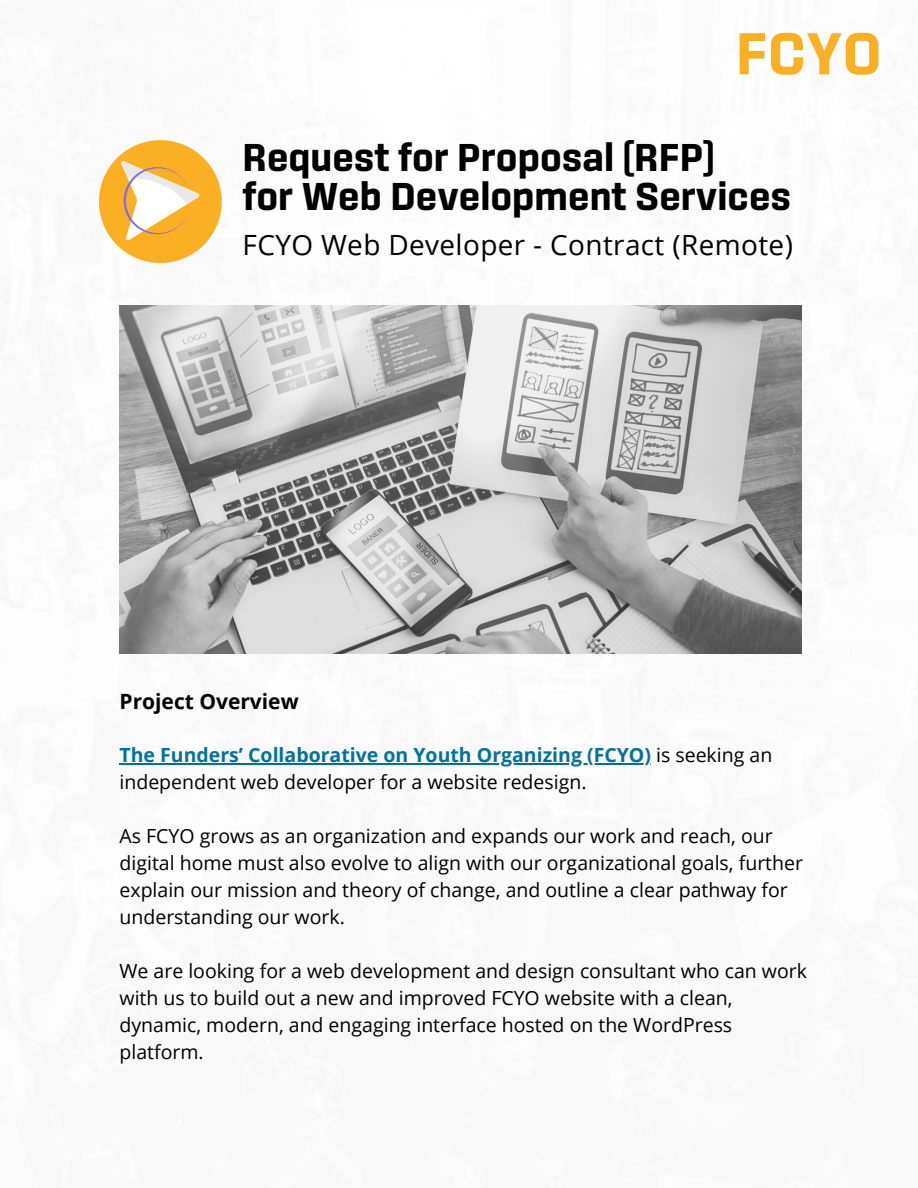
<style>
.page{position:relative;width:918px;height:1188px;background:#fff}
.page>*{position:absolute;margin:0;border:0;box-sizing:border-box;transform-origin:0 0}
.t1{font:700 60.3px "Sinter";color:#fbb024}
.t2{font:700 39.75px "Sinter";color:#000}
.t3{font:27.9px "Open Sans";letter-spacing:.015em;color:#000}
.t4{font:700 21px "Open Sans";color:#000}
.t5{font:19.5px/27px "Open Sans";color:#000}
.s1{font-weight:700;color:#007299}
</style>
<div class="page">
<img style="left:120px;top:306px;width:681px;height:348px">
<div style="left:99px;top:140px;width:123px;height:123px;background:#fbb024;border-radius:50%"></div>
<svg style="left:121px;top:161px;width:78px;height:79px"></svg>
<hr style="left:120px;top:763px;width:531px;height:1px;background:#007299">
<p class="t1" style="left:736px;top:28px;width:148px">FCYO</p>
<p class="t2" style="left:243px;top:141px;width:474px">Request for Proposal (RFP)</p>
<p class="t2" style="left:243px;top:180px;width:550px">for Web Development Services</p>
<p class="t3" style="left:243px;top:225px;width:552px">FCYO Web Developer - Contract (Remote)</p>
<p class="t4" style="left:120px;top:686px;width:181px">Project Overview</p>
<p class="t5" style="left:120px;top:741px;width:654px"><span class="s1">The Funders’ Collaborative on Youth Organizing (FCYO)</span> is seeking an independent web developer for a website redesign.</p>
<p class="t5" style="left:120px;top:822px;width:685px">As FCYO grows as an organization and expands our work and reach, our digital home must also evolve to align with our organizational goals, further explain our mission and theory of change, and outline a clear pathway for understanding our work.</p>
<p class="t5" style="left:120px;top:957px;width:689px">We are looking for a web development and design consultant who can work with us to build out a new and improved FCYO website with a clean, dynamic, modern, and engaging interface hosted on the WordPress platform.</p>
</div>
